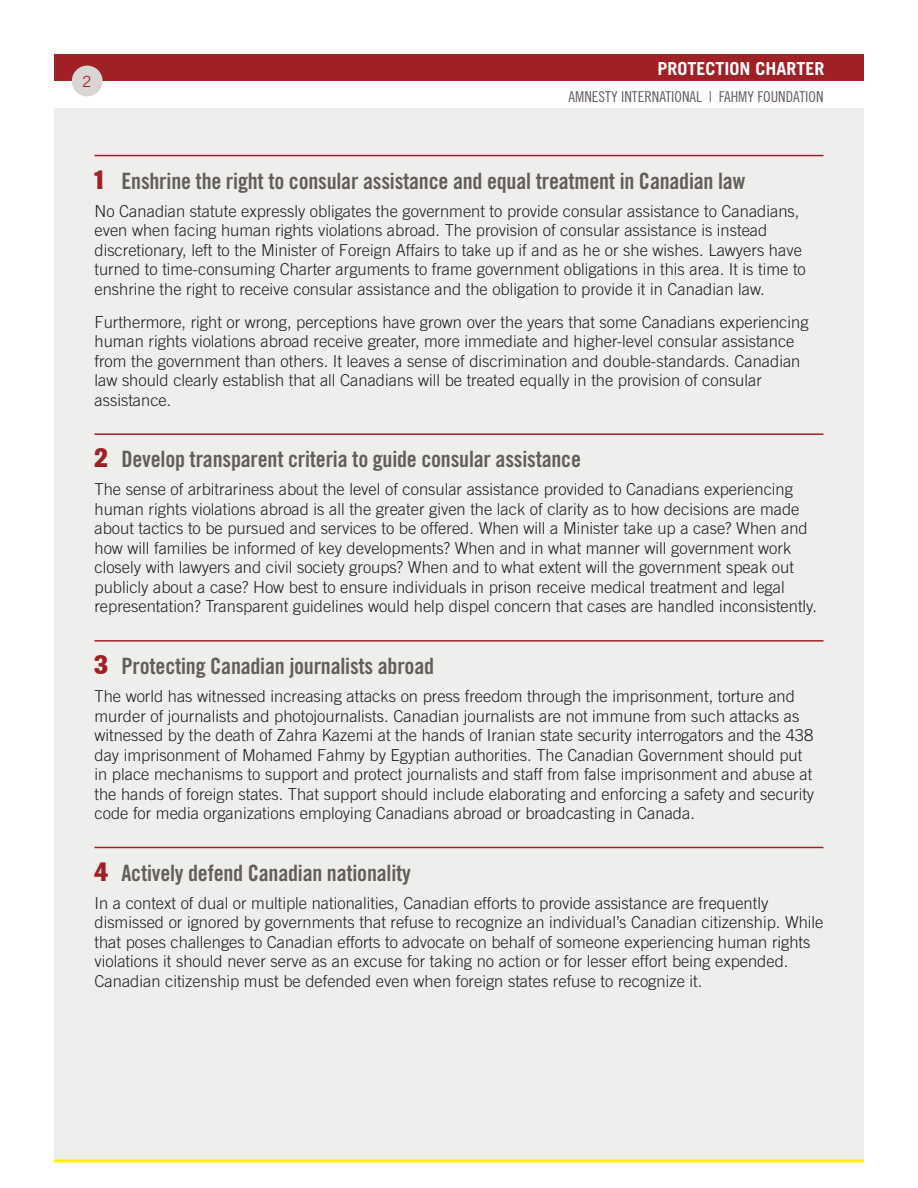
<style>
.page{position:relative;width:918px;height:1188px;background:#fff}
.page>*{position:absolute;margin:0;border:0;box-sizing:border-box;transform-origin:0 0}
.Charter_points{font:22.5px "Trade Gothic Bold Cond Twenty";letter-spacing:-.01em;color:#645e5b}
.t1{font:700 18px "Trade Gothic";color:#fff}
.body_text{font:300 16.5px/19.5px "Trade Gothic";color:#231f20}
.body_text_points{font:15.45px "Trade Gothic";color:#a02125}
.t2{font:15px "Trade Gothic Cond Eighteen";color:#645e5b}
.s1{font-family:"Brown";font-weight:800;font-size:27px;color:#a02125}
</style>
<div class="page">
<div style="left:54px;top:68px;width:810px;height:1093px;background:#eeeeec"></div>
<div style="left:53px;top:81px;width:811px;height:27px;background:#fff"></div>
<div style="left:54px;top:54px;width:810px;height:27px;background:#a02125"></div>
<div style="left:72px;top:66px;width:31px;height:30px;background:#d9d5d2;border-radius:50%"></div>
<hr style="left:54px;top:1160px;width:810px;height:2px;background:#fff101">
<hr style="left:94px;top:155px;width:730px;height:1px;background:#a02125">
<hr style="left:94px;top:433px;width:730px;height:2px;background:#a02125">
<hr style="left:94px;top:640px;width:730px;height:2px;background:#a02125">
<hr style="left:94px;top:847px;width:730px;height:1px;background:#a02125">
<p class="body_text_points" style="left:82px;top:72px;width:11px">2</p>
<p class="t1" style="left:657px;top:58px;width:169px">PROTECTION CHARTER</p>
<p class="t2" style="left:569px;top:88px;width:256px">AMNESTY INTERNATIONAL | FAHMY FOUNDATION</p>
<p class="Charter_points" style="left:94px;top:167px;width:652px"><span class="s1">1</span> Enshrine the right to consular assistance and equal treatment in Canadian law</p>
<p class="body_text" style="left:94px;top:201px;width:713px">No Canadian statute expressly obligates the government to provide consular assistance to Canadians, even when facing human rights violations abroad. The provision of consular assistance is instead discretionary, left to the Minister of Foreign Affairs to take up if and as he or she wishes. Lawyers have turned to time-consuming Charter arguments to frame government obligations in this area. It is time to enshrine the right to receive consular assistance and the obligation to provide it in Canadian law.</p>
<p class="body_text" style="left:94px;top:312px;width:716px">Furthermore, right or wrong, perceptions have grown over the years that some Canadians experiencing human rights violations abroad receive greater, more immediate and higher-level consular assistance from the government than others. It leaves a sense of discrimination and double-standards. Canadian law should clearly establish that all Canadians will be treated equally in the provision of consular assistance.</p>
<p class="Charter_points" style="left:94px;top:446px;width:488px"><span class="s1">2</span> Develop transparent criteria to guide consular assistance</p>
<p class="body_text" style="left:94px;top:480px;width:724px">The sense of arbitrariness about the level of consular assistance provided to Canadians experiencing human rights violations abroad is all the greater given the lack of clarity as to how decisions are made about tactics to be pursued and services to be offered. When will a Minister take up a case? When and how will families be informed of key developments? When and in what manner will government work closely with lawyers and civil society groups? When and to what extent will the government speak out publicly about a case? How best to ensure individuals in prison receive medical treatment and legal representation? Transparent guidelines would help dispel concern that cases are handled inconsistently.</p>
<p class="Charter_points" style="left:94px;top:652px;width:341px"><span class="s1">3</span> Protecting Canadian journalists abroad</p>
<p class="body_text" style="left:94px;top:686px;width:721px">The world has witnessed increasing attacks on press freedom through the imprisonment, torture and murder of journalists and photojournalists. Canadian journalists are not immune from such attacks as witnessed by the death of Zahra Kazemi at the hands of Iranian state security interrogators and the 438 day imprisonment of Mohamed Fahmy by Egyptian authorities. The Canadian Government should put in place mechanisms to support and protect journalists and staff from false imprisonment and abuse at the hands of foreign states. That support should include elaborating and enforcing a safety and security code for media organizations employing Canadians abroad or broadcasting in Canada.</p>
<p class="Charter_points" style="left:94px;top:859px;width:318px"><span class="s1">4</span> Actively defend Canadian nationality</p>
<p class="body_text" style="left:94px;top:893px;width:731px">In a context of dual or multiple nationalities, Canadian efforts to provide assistance are frequently dismissed or ignored by governments that refuse to recognize an individual’s Canadian citizenship. While that poses challenges to Canadian efforts to advocate on behalf of someone experiencing human rights violations it should never serve as an excuse for taking no action or for lesser effort being expended.<br>Canadian citizenship must be defended even when foreign states refuse to recognize it.</p>
</div>
